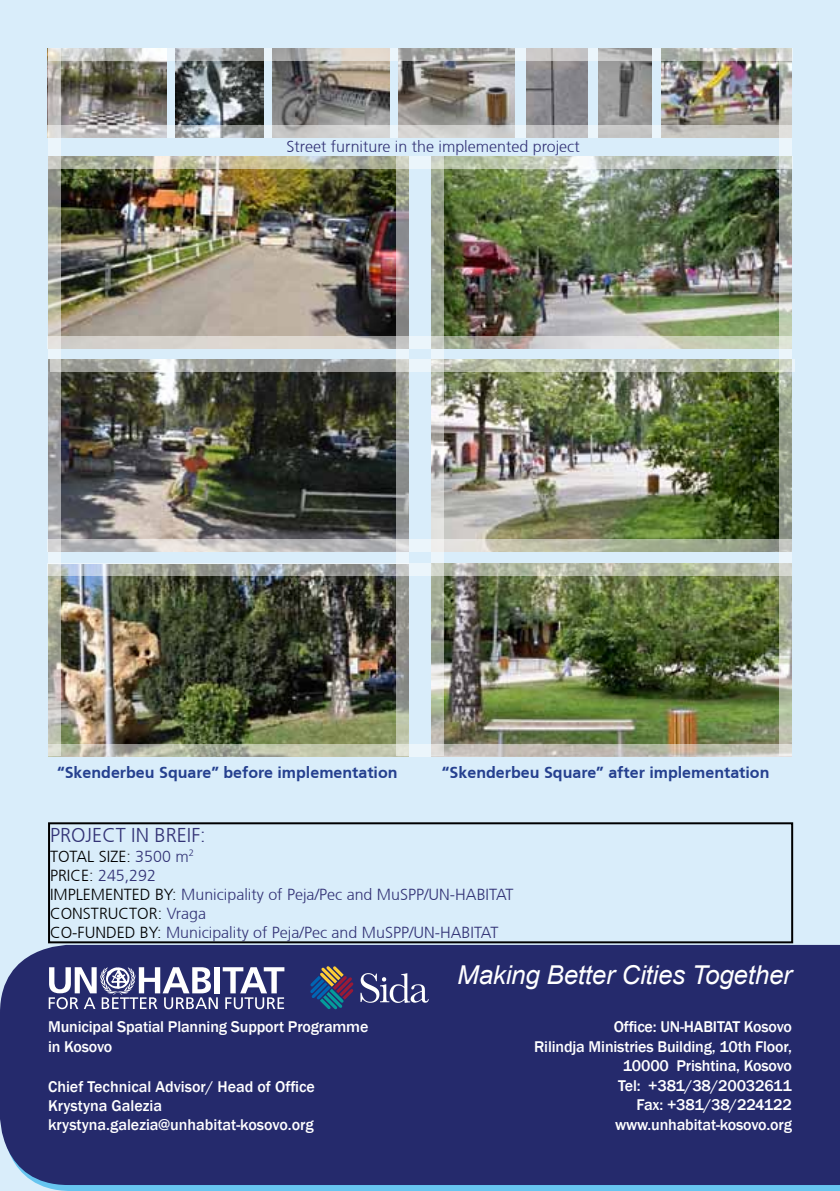
<style>
.page{position:relative;width:840px;height:1191px;background:#fff}
.page>*{position:absolute;margin:0;border:0;box-sizing:border-box;transform-origin:0 0}
.t1{font:italic 26px "Arial";letter-spacing:-.01em;color:#fff}
.t2{font:300 20px "Frutiger CE";color:#333376}
.t3{font:500 16px/19.2px "Franklin Gothic";letter-spacing:-.01em;color:#fff}
.t4{font:300 16px/19.2px "Frutiger CE";color:#333376}
.t5{font:700 16px "Frutiger CE";color:#25408f}
.s1{color:#000}
.s2{color:#030000}
</style>
<div class="page">
<div style="left:0;top:0;width:839px;height:1191px;background:#d9edfa"></div>
<div style="left:40px;top:1185px;width:799px;height:6px;background:#67c5f0"></div>
<div style="left:0;top:945px;width:839px;height:240px;background:#252a6c"></div>
<svg style="left:310px;top:966px;width:43px;height:43px;background:#424e6d"></svg>
<svg style="left:360px;top:973px;width:68px;height:30px;background:#5f6393"></svg>
<svg style="left:49px;top:967px;width:235px;height:42px;background:#797da5"></svg>
<img style="left:175px;top:60px;width:88px;height:65px">
<img style="left:272px;top:60px;width:117px;height:65px">
<img style="left:598px;top:60px;width:53px;height:65px">
<img style="left:398px;top:60px;width:116px;height:65px">
<img style="left:661px;top:60px;width:118px;height:65px">
<img style="left:60px;top:60px;width:106px;height:65px">
<img style="left:60px;top:371px;width:336px;height:168px">
<img style="left:60px;top:168px;width:336px;height:169px">
<img style="left:443px;top:168px;width:336px;height:169px">
<svg style="left:60px;top:337px;width:719px;height:12px;background:#cfcec6"></svg>
<svg style="left:60px;top:156px;width:719px;height:12px;background:#bbbeab"></svg>
<img style="left:443px;top:371px;width:336px;height:168px">
<svg style="left:47px;top:539px;width:732px;height:12px;background:#bbbdb3"></svg>
<svg style="left:60px;top:359px;width:733px;height:12px;background:#aeb1a5"></svg>
<img style="left:526px;top:60px;width:61px;height:65px">
<div style="left:48px;top:822px;width:744px;height:121px;border:2px solid #000"></div>
<svg style="left:60px;top:125px;width:719px;height:12px;background:#c9c9c9"></svg>
<svg style="left:60px;top:48px;width:719px;height:12px;background:#c0c1be"></svg>
<img style="left:443px;top:576px;width:336px;height:168px">
<img style="left:60px;top:576px;width:336px;height:168px">
<svg style="left:396px;top:156px;width:12px;height:588px;background:#a0a09b"></svg>
<svg style="left:48px;top:48px;width:12px;height:696px;background:#b3b3ac"></svg>
<svg style="left:431px;top:156px;width:12px;height:588px;background:#b9bdb1"></svg>
<svg style="left:47px;top:564px;width:732px;height:12px;background:#b0b5ab"></svg>
<svg style="left:779px;top:48px;width:12px;height:696px;background:#b5baae"></svg>
<svg style="left:48px;top:744px;width:743px;height:12px;background:#bfbfb0"></svg>
<p class="t4" style="left:286px;top:137px;width:294px">Street furniture in the implemented project</p>
<p class="t5" style="left:57px;top:763px;width:342px">“Skenderbeu Square” before implementation</p>
<p class="t5" style="left:441px;top:763px;width:329px">“Skenderbeu Square” after implementation</p>
<p class="t2" style="left:50px;top:823px;width:157px">PROJECT IN BREIF:</p>
<p class="t4" style="left:50px;top:846px;width:465px"><span class="s1">TOTAL SIZE:</span> 3500 m<sup>2<br></sup><span class="s2">PRICE:</span> 245,292<br><span class="s1">IMPLEMENTED BY:</span> Municipality of Peja/Pec and MuSPP/UN-HABITAT <span class="s1">CONSTRUCTOR:</span> Vraga<br><span class="s1">CO-FUNDED BY:</span> Municipality of Peja/Pec and MuSPP/UN-HABITAT</p>
<p class="t3" style="left:48px;top:1017px;width:322px">Municipal Spatial Planning Support Programme in Kosovo</p>
<h1 class="t1" style="left:457px;top:958px;width:336px">Making Better Cities Together</h1>
<p class="t3" style="left:534px;top:1017px;width:259px;text-align:right">Office: UN-HABITAT Kosovo<br>Rilindja Ministries Building, 10th Floor,<br>10000 Prishtina, Kosovo</p>
<p class="t3" style="left:48px;top:1077px;width:268px">Chief Technical Advisor/ Head of Office<br>Krystyna Galezia krystyna.galezia@unhabitat-kosovo.org</p>
<p class="t3" style="left:614px;top:1076px;width:178px;text-align:right">Tel: +381/38/20032611<br>Fax: +381/38/224122 www.unhabitat-kosovo.org</p>
</div>
